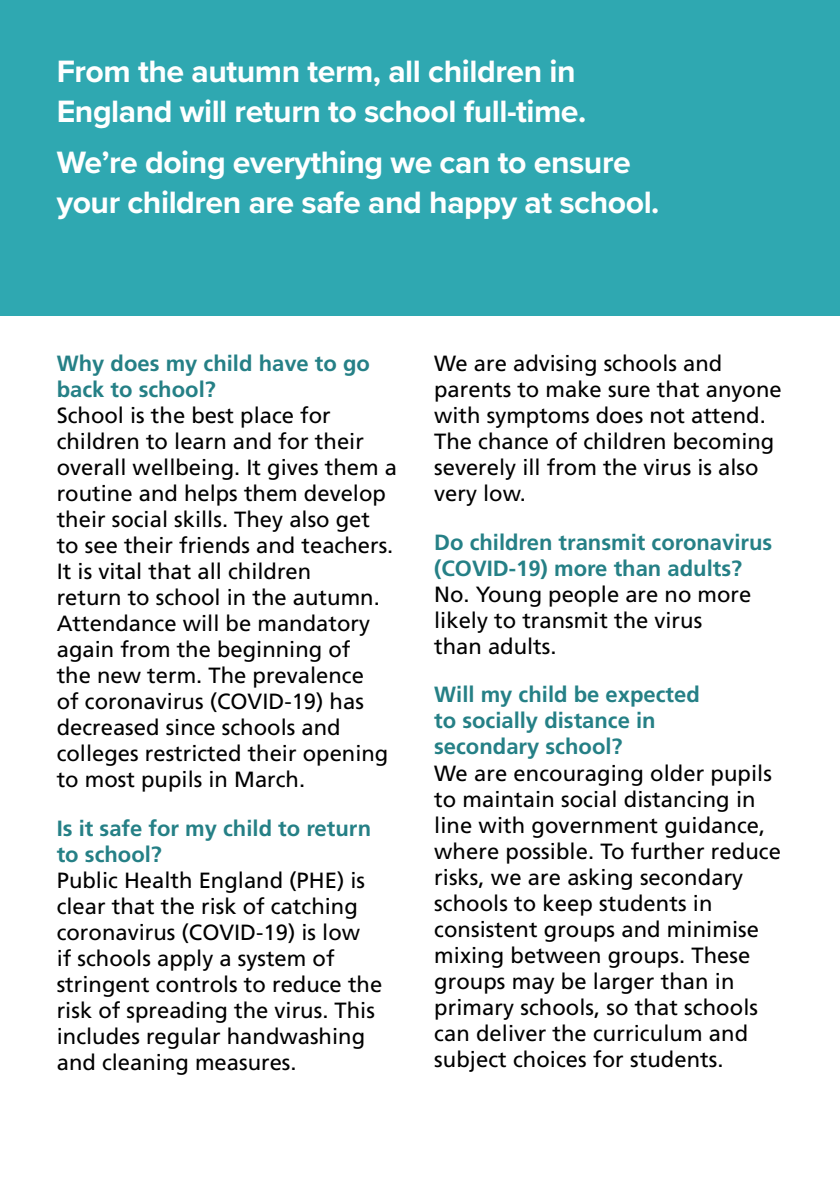
<style>
.page{position:relative;width:840px;height:1191px;background:#fff}
.page>*{position:absolute;margin:0;border:0;box-sizing:border-box;transform-origin:0 0}
.Intro_paragraph_whit{font:700 32px/40px "Proxima Nova";letter-spacing:-.015em;color:#fff}
.body_copy{font:22px/26px "Frutiger LT Std";color:#000}
.body_heading{font:700 22px/26px "Frutiger LT Std";color:#258086}
</style>
<div class="page">
<div style="left:0;top:0;width:839px;height:316px;background:#2fa8b1"></div>
<p class="Intro_paragraph_whit" style="left:57px;top:51px;width:530px">From the autumn term, all children in<br>England will return to school full-time.</p>
<p class="Intro_paragraph_whit" style="left:57px;top:142px;width:604px">We’re doing everything we can to ensure your children are safe and happy at school.</p>
<p class="body_heading" style="left:57px;top:350px;width:314px">Why does my child have to go back to school?</p>
<p class="body_copy" style="left:57px;top:402px;width:341px">School is the best place for children to learn and for their overall wellbeing. It gives them a routine and helps them develop their social skills. They also get to see their friends and teachers.<br>It is vital that all children<br>return to school in the autumn.<br>Attendance will be mandatory again from the beginning of<br>the new term. The prevalence<br>of coronavirus (COVID-19) has decreased since schools and colleges restricted their opening to most pupils in March.</p>
<p class="body_heading" style="left:57px;top:815px;width:316px">Is it safe for my child to return to school?</p>
<p class="body_copy" style="left:57px;top:867px;width:327px">Public Health England (PHE) is clear that the risk of catching coronavirus (COVID-19) is low<br>if schools apply a system of stringent controls to reduce the risk of spreading the virus. This includes regular handwashing and cleaning measures.</p>
<p class="body_copy" style="left:434px;top:350px;width:349px">We are advising schools and parents to make sure that anyone with symptoms does not attend.<br>The chance of children becoming severely ill from the virus is also very low.</p>
<p class="body_heading" style="left:434px;top:529px;width:339px">Do children transmit coronavirus (COVID-19) more than adults?</p>
<p class="body_copy" style="left:434px;top:581px;width:318px">No. Young people are no more likely to transmit the virus than adults.</p>
<p class="body_heading" style="left:434px;top:682px;width:267px">Will my child be expected to socially distance in secondary school?</p>
<p class="body_copy" style="left:434px;top:760px;width:348px">We are encouraging older pupils to maintain social distancing in line with government guidance, where possible. To further reduce risks, we are asking secondary schools to keep students in consistent groups and minimise mixing between groups. These groups may be larger than in primary schools, so that schools can deliver the curriculum and subject choices for students.</p>
</div>
